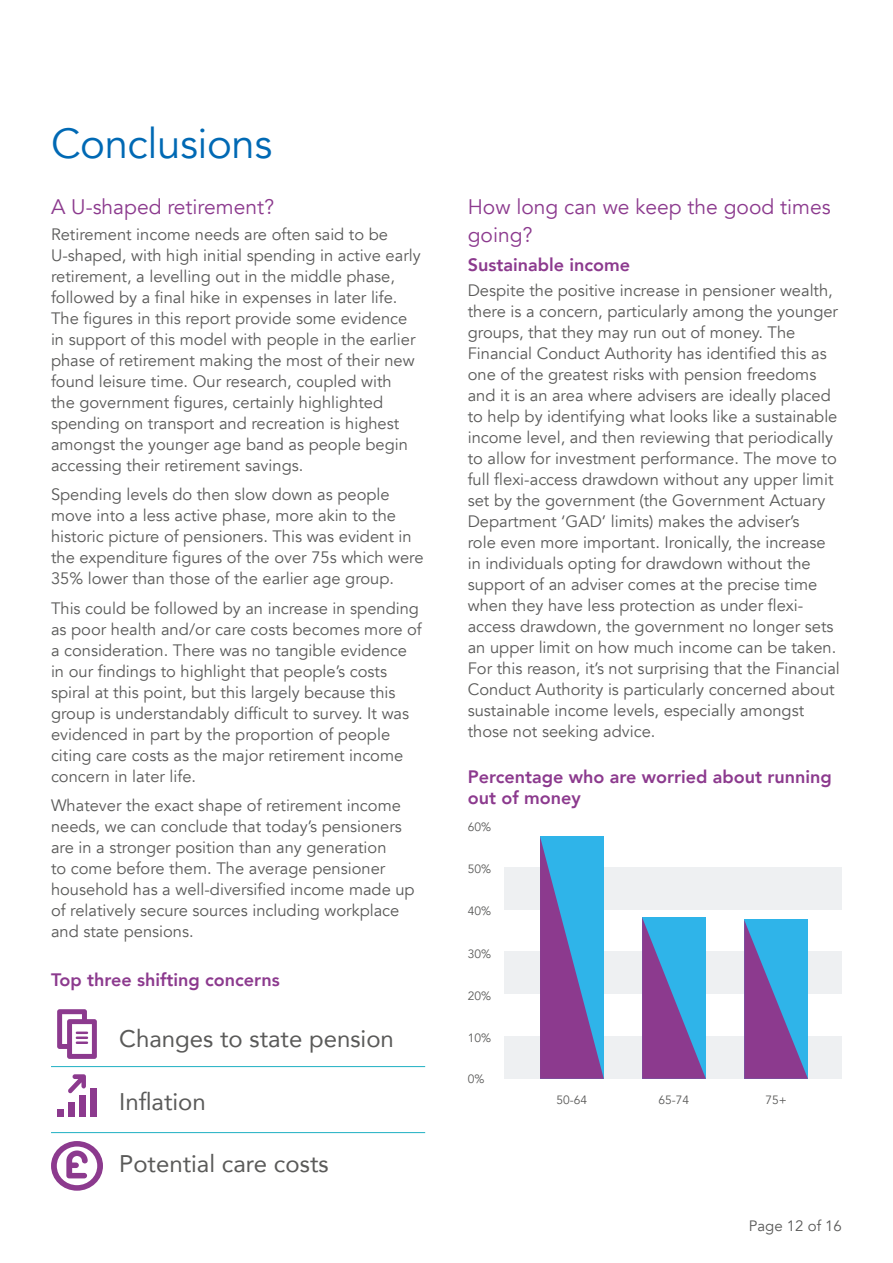
<style>
.page{position:relative;width:893px;height:1263px;background:#fff}
.page>*{position:absolute;margin:0;border:0;box-sizing:border-box;transform-origin:0 0}
.t1{font:42px "Avenir";letter-spacing:-.01em;color:#0069b4}
.t2{font:24px "Avenir";color:#5a5a59}
.t3{font:21px/27px "Avenir";color:#8c3a8e}
.t4{font:800 18px/21px "Avenir";color:#8c3a8e}
.t5{font:16.5px/21px "Avenir";color:#5a5a59}
.t6{font:15px "Avenir";color:#5a5a59}
.t7{font:12px "Avenir";color:#5a5a59}
</style>
<div class="page">
<div style="left:504px;top:1036px;width:338px;height:43px;background:#eef0f2"></div>
<div style="left:504px;top:951px;width:338px;height:43px;background:#eef0f2"></div>
<div style="left:504px;top:868px;width:338px;height:42px;background:#eef0f2"></div>
<svg style="left:540px;top:836px;width:64px;height:243px;background:#5d77bb"></svg>
<svg style="left:642px;top:917px;width:64px;height:162px;background:#5d76bb"></svg>
<svg style="left:744px;top:920px;width:64px;height:159px;background:#5d76bb"></svg>
<svg style="left:57px;top:1009px;width:40px;height:50px"></svg>
<svg style="left:68px;top:1074px;width:18px;height:19px"></svg>
<div style="left:90px;top:1088px;width:7px;height:29px;background:#8c3a8e"></div>
<div style="left:79px;top:1095px;width:7px;height:22px;background:#8c3a8e"></div>
<div style="left:68px;top:1103px;width:7px;height:14px;background:#8c3a8e"></div>
<div style="left:57px;top:1110px;width:7px;height:7px;background:#8c3a8e"></div>
<svg style="left:51px;top:1141px;width:52px;height:50px"></svg>
<hr style="left:51px;top:1132px;width:374px;height:1px;background:#1fb0c3">
<hr style="left:51px;top:1066px;width:374px;height:1px;background:#1fb0c3">
<h1 class="t1" style="left:51px;top:118px;width:223px">Conclusions</h1>
<p class="t3" style="left:51px;top:194px;width:225px">A U-shaped retirement?</p>
<p class="t5" style="left:51px;top:224px;width:371px">Retirement income needs are often said to be U-shaped, with high initial spending in active early retirement, a levelling out in the middle phase, followed by a final hike in expenses in later life.<br>The figures in this report provide some evidence in support of this model with people in the earlier phase of retirement making the most of their new found leisure time. Our research, coupled with<br>the government figures, certainly highlighted spending on transport and recreation is highest amongst the younger age band as people begin accessing their retirement savings.</p>
<p class="t5" style="left:51px;top:484px;width:374px">Spending levels do then slow down as people move into a less active phase, more akin to the historic picture of pensioners. This was evident in the expenditure figures of the over 75s which were 35% lower than those of the earlier age group.</p>
<p class="t5" style="left:51px;top:598px;width:372px">This could be followed by an increase in spending as poor health and/or care costs becomes more of a consideration. There was no tangible evidence in our findings to highlight that people’s costs spiral at this point, but this largely because this group is understandably difficult to survey. It was evidenced in part by the proportion of people citing care costs as the major retirement income concern in later life.</p>
<p class="t5" style="left:51px;top:795px;width:365px">Whatever the exact shape of retirement income needs, we can conclude that today’s pensioners are in a stronger position than any generation<br>to come before them. The average pensioner household has a well-diversified income made up of relatively secure sources including workplace and state pensions.</p>
<p class="t4" style="left:51px;top:969px;width:230px">Top three shifting concerns</p>
<h2 class="t2" style="left:119px;top:1019px;width:276px">Changes to state pension</h2>
<h2 class="t2" style="left:119px;top:1082px;width:88px">Inflation</h2>
<h2 class="t2" style="left:119px;top:1145px;width:211px">Potential care costs</h2>
<p class="t3" style="left:468px;top:194px;width:364px">How long can we keep the good times going?</p>
<p class="t4" style="left:468px;top:254px;width:164px">Sustainable income</p>
<p class="t5" style="left:468px;top:280px;width:374px">Despite the positive increase in pensioner wealth, there is a concern, particularly among the younger groups, that they may run out of money. The Financial Conduct Authority has identified this as one of the greatest risks with pension freedoms and it is an area where advisers are ideally placed to help by identifying what looks like a sustainable income level, and then reviewing that periodically to allow for investment performance. The move to full flexi-access drawdown without any upper limit set by the government (the Government Actuary Department ‘GAD’ limits) makes the adviser’s<br>role even more important. Ironically, the increase in individuals opting for drawdown without the support of an adviser comes at the precise time when they have less protection as under flexi&shy;access drawdown, the government no longer sets an upper limit on how much income can be taken.<br>For this reason, it’s not surprising that the Financial Conduct Authority is particularly concerned about sustainable income levels, especially amongst those not seeking advice.</p>
<p class="t4" style="left:468px;top:767px;width:365px">Percentage who are worried about running out of money</p>
<p class="t7" style="left:468px;top:820px;width:25px">60%</p>
<p class="t7" style="left:468px;top:861px;width:25px">50%</p>
<p class="t7" style="left:468px;top:904px;width:25px">40%</p>
<p class="t7" style="left:468px;top:946px;width:25px">30%</p>
<p class="t7" style="left:468px;top:988px;width:25px">20%</p>
<p class="t7" style="left:468px;top:1031px;width:25px">10%</p>
<p class="t7" style="left:468px;top:1072px;width:18px">0%</p>
<p class="t7" style="left:557px;top:1093px;width:32px">50-64</p>
<p class="t7" style="left:659px;top:1093px;width:32px">65-74</p>
<p class="t7" style="left:765px;top:1093px;width:23px">75+</p>
<p class="t6" style="left:749px;top:1217px;width:95px">Page 12 of 16</p>
</div>
